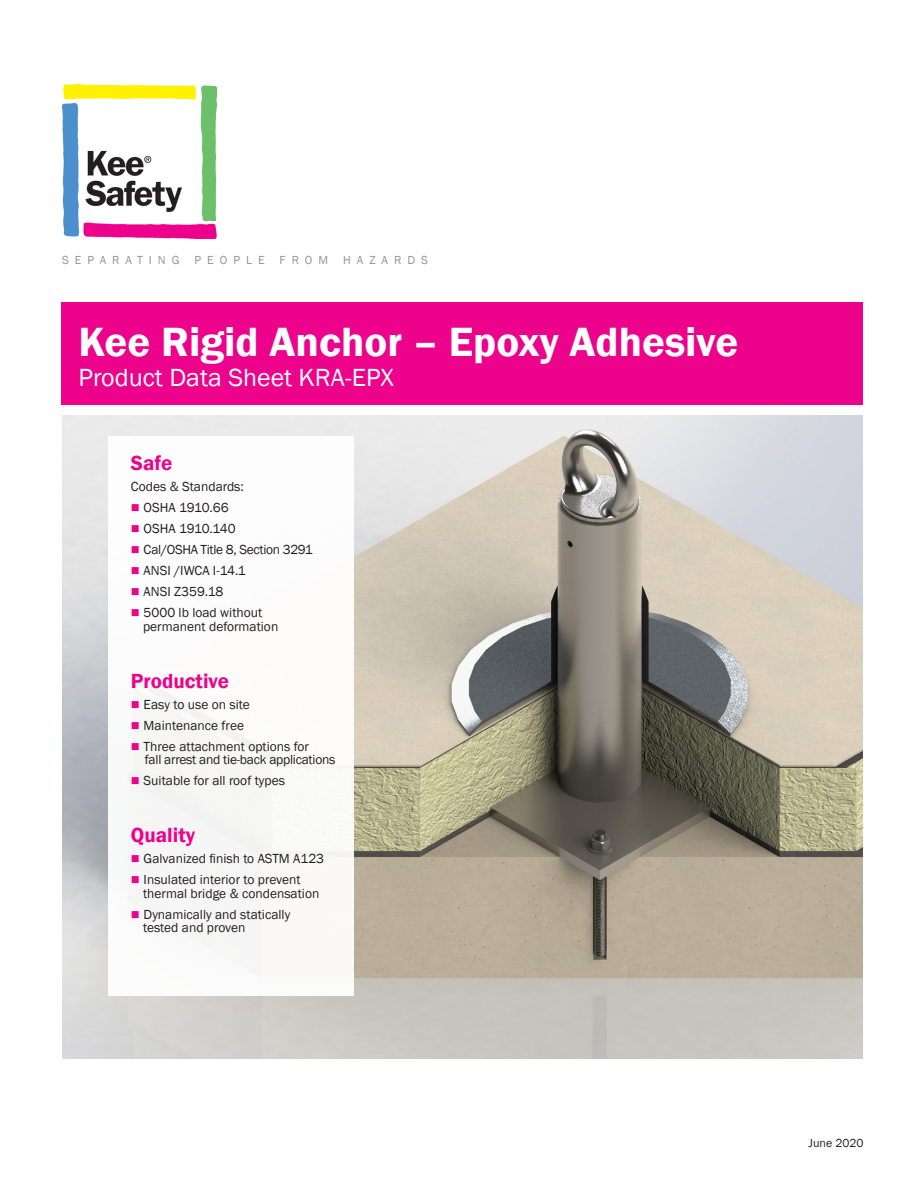
<style>
.page{position:relative;width:918px;height:1188px;background:#fff}
.page>*{position:absolute;margin:0;border:0;box-sizing:border-box;transform-origin:0 0}
.t1{font:600 42px "Franklin Gothic";color:#fff}
.t2{font:25.5px "Franklin Gothic";color:#fff}
.t3{font:600 21px "Franklin Gothic";color:#ed028c}
.t4{font:13.5px "Franklin Gothic";color:#231f20}
.t5{font:13.5px "Franklin Gothic";letter-spacing:-.02em;color:#231f20}
.t6{font:13.5px "Franklin Gothic";letter-spacing:-.025em;color:#231f20}
.t7{font:12px "Franklin Gothic";letter-spacing:.5em;color:#939598}
.t8{font:12px "Franklin Gothic";color:#231f20}
.s1{color:#ed028c}
</style>
<div class="page">
<img style="left:63px;top:416px;width:800px;height:642px">
<div style="left:108px;top:436px;width:245px;height:560px;background:#fff"></div>
<img style="left:62px;top:84px;width:155px;height:155px">
<div style="left:61px;top:302px;width:802px;height:103px;background:#ed028c"></div>
<p class="t7" style="left:62px;top:253px;width:119px">SEPARATING</p>
<p class="t7" style="left:195px;top:253px;width:72px">PEOPLE</p>
<p class="t7" style="left:280px;top:253px;width:50px">FROM</p>
<p class="t7" style="left:343px;top:253px;width:86px">HAZARDS</p>
<p class="t1" style="left:79px;top:316px;width:661px">Kee Rigid Anchor – Epoxy Adhesive</p>
<p class="t2" style="left:79px;top:362px;width:317px">Product Data Sheet KRA-EPX</p>
<p class="t3" style="left:131px;top:450px;width:43px">Safe</p>
<p class="t4" style="left:131px;top:478px;width:114px">Codes &amp; Standards:</p>
<p class="t4" style="left:131px;top:499px;width:99px"><span class="s1">■</span> OSHA 1910.66</p>
<p class="t4" style="left:131px;top:520px;width:106px"><span class="s1">■</span> OSHA 1910.140</p>
<p class="t6" style="left:131px;top:541px;width:183px"><span class="s1">■</span> Cal/OSHA Title 8, Section 3291</p>
<p class="t4" style="left:131px;top:562px;width:116px"><span class="s1">■</span> ANSI /IWCA I-14.1</p>
<p class="t4" style="left:131px;top:583px;width:94px"><span class="s1">■</span> ANSI Z359.18</p>
<p class="t4" style="left:131px;top:604px;width:133px"><span class="s1">■</span> 5000 lb load without</p>
<p class="t4" style="left:143px;top:618px;width:137px">permanent deformation</p>
<p class="t3" style="left:131px;top:668px;width:100px">Productive</p>
<p class="t4" style="left:131px;top:696px;width:120px"><span class="s1">■</span> Easy to use on site</p>
<p class="t4" style="left:131px;top:717px;width:115px"><span class="s1">■</span> Maintenance free</p>
<p class="t4" style="left:131px;top:738px;width:180px"><span class="s1">■</span> Three attachment options for</p>
<p class="t5" style="left:145px;top:751px;width:192px">fall arrest and tie-back applications</p>
<p class="t4" style="left:131px;top:772px;width:156px"><span class="s1">■</span> Suitable for all roof types</p>
<p class="t3" style="left:131px;top:822px;width:66px">Quality</p>
<p class="t4" style="left:131px;top:850px;width:195px"><span class="s1">■</span> Galvanized finish to ASTM A123</p>
<p class="t4" style="left:131px;top:871px;width:171px"><span class="s1">■</span> Insulated interior to prevent</p>
<p class="t4" style="left:143px;top:885px;width:178px">thermal bridge &amp; condensation</p>
<p class="t4" style="left:131px;top:906px;width:161px"><span class="s1">■</span> Dynamically and statically</p>
<p class="t4" style="left:143px;top:919px;width:104px">tested and proven</p>
<p class="t8" style="left:809px;top:1136px;width:56px">June 2020</p>
</div>
